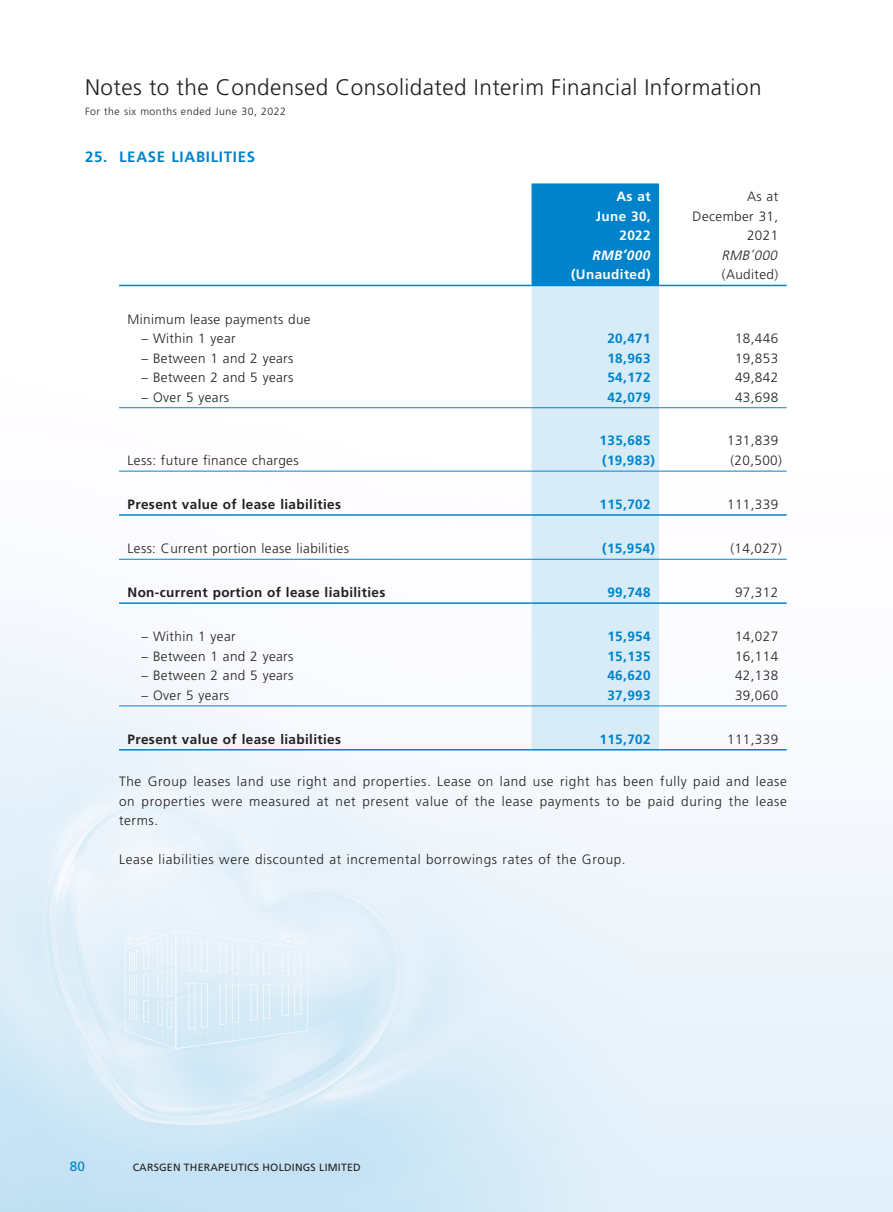
<style>
.page{position:relative;width:893px;height:1212px;background:#fff}
.page>*{position:absolute;margin:0;border:0;box-sizing:border-box;transform-origin:0 0}
.t1{font:300 22.5px "Frutiger LT Std";letter-spacing:.02em;color:#231f20}
.t2{font:700 15px "Frutiger LT Std";letter-spacing:.05em;color:#0083ca}
.t3{font:300 13.5px/19.5px "Frutiger LT Std";letter-spacing:.03em;color:#231f20;text-align:right}
.t4{font:700 13.5px "Frutiger LT Std";letter-spacing:.03em;color:#231f20}
.t5{font:700 13.5px "Frutiger LT Std";letter-spacing:.03em;color:#0083ca}
.t6{font:300 13.5px "Frutiger LT Std";letter-spacing:.05em;color:#231f20}
.t7{font:700 13.5px/19.5px "Frutiger LT Std";letter-spacing:.03em;color:#fff;text-align:right}
.t8{font:italic 700 13.5px "Frutiger LT Std";color:#fff}
.t9{font:italic 300 13.5px "Frutiger LT Std";color:#231f20}
.t10{font:13.5px "Frutiger LT Std";color:#0083ca}
.t11{font:10.5px "Frutiger LT Std";letter-spacing:.02em;color:#231f20}
.t12{font:300 10.5px "Frutiger LT Std";letter-spacing:.05em;color:#231f20}
</style>
<div class="page">
<img style="left:0;top:183px;width:893px;height:1029px">
<div style="left:531px;top:183px;width:128px;height:102px;background:#0083ca"></div>
<div style="left:531px;top:286px;width:128px;height:463px;background:#d8ecf7"></div>
<hr style="left:119px;top:285px;width:412px;height:1px;background:#0083ca">
<hr style="left:531px;top:285px;width:128px;height:1px;background:#0083ca">
<hr style="left:659px;top:285px;width:128px;height:1px;background:#0083ca">
<hr style="left:119px;top:407px;width:412px;height:1px;background:#0083ca">
<hr style="left:531px;top:407px;width:128px;height:1px;background:#0083ca">
<hr style="left:659px;top:407px;width:128px;height:1px;background:#0083ca">
<hr style="left:119px;top:471px;width:412px;height:1px;background:#0083ca">
<hr style="left:531px;top:471px;width:128px;height:1px;background:#0083ca">
<hr style="left:659px;top:471px;width:128px;height:1px;background:#0083ca">
<hr style="left:119px;top:514px;width:412px;height:2px;background:#0083ca">
<hr style="left:531px;top:514px;width:128px;height:2px;background:#0083ca">
<hr style="left:659px;top:514px;width:128px;height:2px;background:#0083ca">
<hr style="left:119px;top:559px;width:412px;height:1px;background:#0083ca">
<hr style="left:531px;top:559px;width:128px;height:1px;background:#0083ca">
<hr style="left:659px;top:559px;width:128px;height:1px;background:#0083ca">
<hr style="left:119px;top:602px;width:412px;height:2px;background:#0083ca">
<hr style="left:531px;top:602px;width:128px;height:2px;background:#0083ca">
<hr style="left:659px;top:602px;width:128px;height:2px;background:#0083ca">
<hr style="left:119px;top:705px;width:412px;height:1px;background:#0083ca">
<hr style="left:531px;top:705px;width:128px;height:1px;background:#0083ca">
<hr style="left:659px;top:705px;width:128px;height:1px;background:#0083ca">
<hr style="left:119px;top:749px;width:412px;height:1px;background:#0083ca">
<hr style="left:531px;top:749px;width:128px;height:1px;background:#0083ca">
<hr style="left:659px;top:749px;width:128px;height:1px;background:#0083ca">
<h1 class="t1" style="left:85px;top:75px;width:678px">Notes to the Condensed Consolidated Interim Financial Information</h1>
<p class="t12" style="left:85px;top:105px;width:203px">For the six months ended June 30, 2022</p>
<p class="t2" style="left:85px;top:148px;width:172px">25. LEASE LIABILITIES</p>
<p class="t7" style="left:596px;top:187px;width:56px">As at<br>June 30,</p>
<p class="t3" style="left:693px;top:187px;width:87px">As at<br>December 31,</p>
<p class="t7" style="left:619px;top:226px;width:33px">2022</p>
<p class="t3" style="left:747px;top:226px;width:33px">2021</p>
<p class="t8" style="left:592px;top:247px;width:63px">RMB’000</p>
<p class="t9" style="left:721px;top:247px;width:60px">RMB’000</p>
<p class="t7" style="left:571px;top:265px;width:81px">(Unaudited)</p>
<p class="t3" style="left:722px;top:265px;width:58px">(Audited)</p>
<p class="t3" style="left:128px;top:309px;width:185px">Minimum lease payments due</p>
<p class="t3" style="left:141px;top:329px;width:96px">– Within 1 year</p>
<p class="t5" style="left:607px;top:330px;width:45px">20,471</p>
<p class="t3" style="left:735px;top:329px;width:45px">18,446</p>
<p class="t3" style="left:141px;top:348px;width:153px">– Between 1 and 2 years</p>
<p class="t5" style="left:607px;top:350px;width:45px">18,963</p>
<p class="t3" style="left:735px;top:348px;width:45px">19,853</p>
<p class="t3" style="left:141px;top:368px;width:153px">– Between 2 and 5 years</p>
<p class="t5" style="left:607px;top:369px;width:45px">54,172</p>
<p class="t3" style="left:735px;top:368px;width:45px">49,842</p>
<p class="t3" style="left:141px;top:387px;width:89px">– Over 5 years</p>
<p class="t5" style="left:607px;top:389px;width:45px">42,079</p>
<p class="t3" style="left:735px;top:387px;width:45px">43,698</p>
<p class="t5" style="left:600px;top:433px;width:53px">135,685</p>
<p class="t3" style="left:727px;top:431px;width:53px">131,839</p>
<p class="t3" style="left:128px;top:451px;width:173px">Less: future finance charges</p>
<p class="t5" style="left:602px;top:452px;width:54px">(19,983)</p>
<p class="t3" style="left:730px;top:451px;width:53px">(20,500)</p>
<p class="t4" style="left:128px;top:496px;width:215px">Present value of lease liabilities</p>
<p class="t5" style="left:600px;top:496px;width:53px">115,702</p>
<p class="t3" style="left:727px;top:495px;width:53px">111,339</p>
<p class="t3" style="left:128px;top:539px;width:223px">Less: Current portion lease liabilities</p>
<p class="t5" style="left:602px;top:540px;width:54px">(15,954)</p>
<p class="t3" style="left:730px;top:539px;width:53px">(14,027)</p>
<p class="t4" style="left:128px;top:584px;width:259px">Non-current portion of lease liabilities</p>
<p class="t5" style="left:607px;top:584px;width:45px">99,748</p>
<p class="t3" style="left:735px;top:583px;width:45px">97,312</p>
<p class="t3" style="left:141px;top:627px;width:96px">– Within 1 year</p>
<p class="t5" style="left:607px;top:628px;width:45px">15,954</p>
<p class="t3" style="left:735px;top:627px;width:45px">14,027</p>
<p class="t3" style="left:141px;top:646px;width:153px">– Between 1 and 2 years</p>
<p class="t5" style="left:607px;top:648px;width:45px">15,135</p>
<p class="t3" style="left:735px;top:646px;width:45px">16,114</p>
<p class="t3" style="left:141px;top:666px;width:153px">– Between 2 and 5 years</p>
<p class="t5" style="left:607px;top:667px;width:45px">46,620</p>
<p class="t3" style="left:735px;top:666px;width:45px">42,138</p>
<p class="t3" style="left:141px;top:685px;width:89px">– Over 5 years</p>
<p class="t5" style="left:607px;top:687px;width:45px">37,993</p>
<p class="t3" style="left:735px;top:685px;width:45px">39,060</p>
<p class="t4" style="left:128px;top:731px;width:215px">Present value of lease liabilities</p>
<p class="t5" style="left:600px;top:731px;width:53px">115,702</p>
<p class="t3" style="left:727px;top:729px;width:53px">111,339</p>
<p class="t3" style="left:119px;top:772px;width:669px;text-align:justify">The Group leases land use right and properties. Lease on land use right has been fully paid and lease on properties were measured at net present value of the lease payments to be paid during the lease terms.</p>
<p class="t6" style="left:119px;top:852px;width:508px">Lease liabilities were discounted at incremental borrowings rates of the Group.</p>
<p class="t10" style="left:70px;top:1159px;width:17px">80</p>
<p class="t11" style="left:133px;top:1161px;width:230px">CARSGEN THERAPEUTICS HOLDINGS LIMITED</p>
</div>
